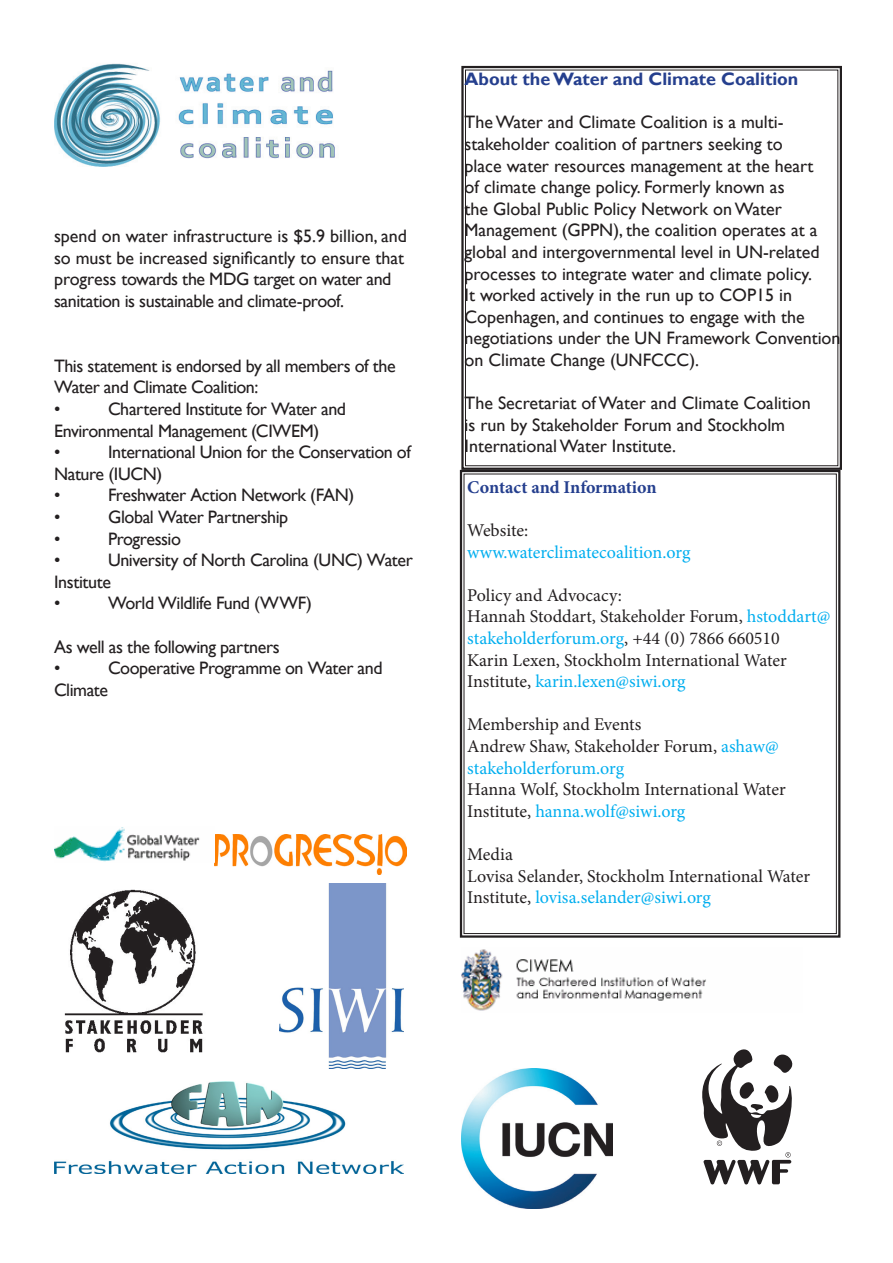
<style>
.page{position:relative;width:893px;height:1263px;background:#fff}
.page>*{position:absolute;margin:0;border:0;box-sizing:border-box;transform-origin:0 0}
.t1{font:18px/21.6px "Gill Sans";color:#231f20}
.t2{font:18px/21.6px "Minion Pro";letter-spacing:-.005em;color:#231f20}
.t3{font:18px/21.6px "Gill Sans";letter-spacing:-.025em;color:#231f20}
.t4{font:18px/21.6px "Gill Sans";letter-spacing:-.02em;color:#231f20}
.t5{font:700 18px "Gill Sans";color:#253f8e}
.t6{font:18px "Minion Pro";color:#00aeef}
.t7{font:700 18px "Minion Pro";letter-spacing:-.005em;color:#253f8e}
.s1{color:#00aeef}
</style>
<div class="page">
<img style="left:54px;top:63px;width:281px;height:104px">
<img style="left:461px;top:949px;width:245px;height:62px">
<img style="left:54px;top:1081px;width:350px;height:93px">
<img style="left:215px;top:834px;width:191px;height:40px">
<img style="left:461px;top:1069px;width:152px;height:139px">
<svg style="left:702px;top:1049px;width:91px;height:135px"></svg>
<svg style="left:461px;top:65px;width:381px;height:404px"></svg>
<div style="left:465px;top:70px;width:373px;height:396px;border:1px solid #231f20"></div>
<svg style="left:459px;top:469px;width:383px;height:469px"></svg>
<img style="left:64px;top:889px;width:139px;height:164px">
<img style="left:279px;top:883px;width:124px;height:185px">
<img style="left:54px;top:827px;width:161px;height:37px">
<p class="t1" style="left:54px;top:226px;width:354px">spend on water infrastructure is $5.9 billion, and so must be increased significantly to ensure that progress towards the MDG target on water and sanitation is sustainable and climate-proof.</p>
<p class="t3" style="left:54px;top:355px;width:343px">This statement is endorsed by all members of the<br>Water and Climate Coalition:</p>
<p class="t1" style="left:54px;top:398px;width:8px">•</p>
<p class="t4" style="left:54px;top:398px;width:294px;text-indent:54px">Chartered Institute for Water and<br>Environmental Management (CIWEM)</p>
<p class="t1" style="left:54px;top:442px;width:8px">•</p>
<p class="t3" style="left:54px;top:442px;width:358px;text-indent:54px">International Union for the Conservation of<br>Nature (IUCN)</p>
<p class="t1" style="left:54px;top:485px;width:8px">•</p>
<p class="t4" style="left:108px;top:485px;width:248px">Freshwater Action Network (FAN)</p>
<p class="t1" style="left:54px;top:506px;width:8px">•</p>
<p class="t3" style="left:108px;top:506px;width:182px">Global Water Partnership</p>
<p class="t1" style="left:54px;top:528px;width:8px">•</p>
<p class="t3" style="left:108px;top:528px;width:74px">Progressio</p>
<p class="t1" style="left:54px;top:550px;width:8px">•</p>
<p class="t4" style="left:54px;top:550px;width:360px;text-indent:54px">University of North Carolina (UNC) Water<br>Institute</p>
<p class="t1" style="left:54px;top:593px;width:8px">•</p>
<p class="t3" style="left:108px;top:593px;width:206px">World Wildlife Fund (WWF)</p>
<p class="t3" style="left:54px;top:636px;width:227px">As well as the following partners</p>
<p class="t1" style="left:54px;top:658px;width:8px">•</p>
<p class="t3" style="left:54px;top:658px;width:330px;text-indent:54px">Cooperative Programme on Water and<br>Climate</p>
<p class="t5" style="left:465px;top:68px;width:335px">About the Water and Climate Coalition</p>
<p class="t1" style="left:465px;top:112px;width:377px">The Water and Climate Coalition is a multi&shy;stakeholder coalition of partners seeking to<br>place water resources management at the heart<br>of climate change policy. Formerly known as<br>the Global Public Policy Network on Water Management (GPPN), the coalition operates at a global and intergovernmental level in UN-related processes to integrate water and climate policy.<br>It worked actively in the run up to COP15 in Copenhagen, and continues to engage with the negotiations under the UN Framework Convention on Climate Change (UNFCCC).</p>
<p class="t1" style="left:465px;top:393px;width:348px">The Secretariat of Water and Climate Coalition is run by Stakeholder Forum and Stockholm<br>International Water Institute.</p>
<p class="t7" style="left:467px;top:474px;width:191px">Contact and Information</p>
<p class="t2" style="left:467px;top:519px;width:62px">Website:</p>
<p class="t6" style="left:467px;top:540px;width:225px">www.waterclimatecoalition.org</p>
<p class="t2" style="left:467px;top:584px;width:156px">Policy and Advocacy:</p>
<p class="t2" style="left:467px;top:606px;width:364px">Hannah Stoddart, Stakeholder Forum, <span class="s1">hstoddart@ stakeholderforum.org</span>, +44 (0) 7866 660510</p>
<p class="t2" style="left:467px;top:649px;width:321px">Karin Lexen, Stockholm International Water<br>Institute, <span class="s1">karin.lexen@siwi.org</span></p>
<p class="t2" style="left:467px;top:714px;width:175px">Membership and Events</p>
<p class="t2" style="left:467px;top:735px;width:313px">Andrew Shaw, Stakeholder Forum, <span class="s1">ashaw@ stakeholderforum.org</span></p>
<p class="t2" style="left:467px;top:779px;width:320px">Hanna Wolf, Stockholm International Water<br>Institute, <span class="s1">hanna.wolf@siwi.org</span></p>
<p class="t2" style="left:467px;top:843px;width:47px">Media</p>
<p class="t2" style="left:467px;top:865px;width:344px">Lovisa Selander, Stockholm International Water<br>Institute, <span class="s1">lovisa.selander@siwi.org</span></p>
</div>
